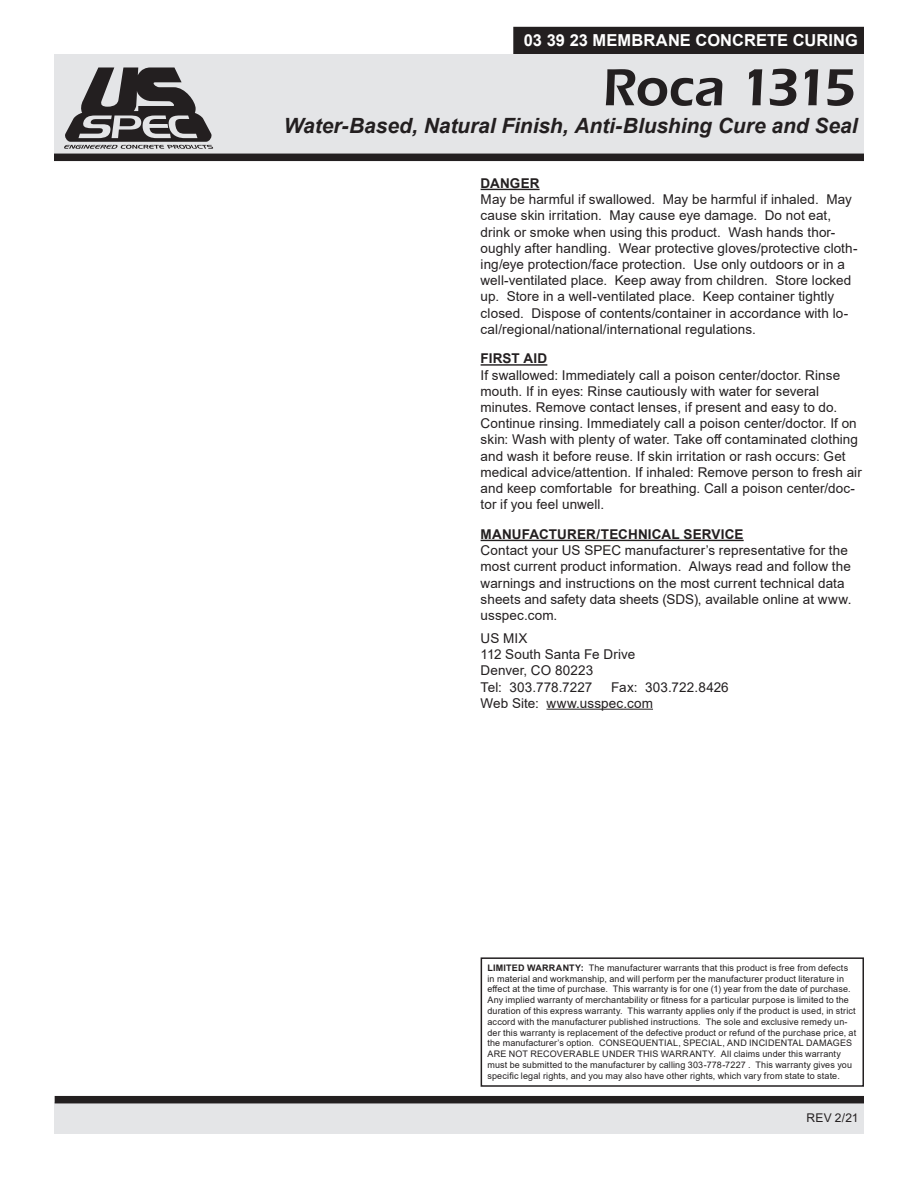
<style>
.page{position:relative;width:918px;height:1188px;background:#fff}
.page>*{position:absolute;margin:0;border:0;box-sizing:border-box;transform-origin:0 0}
.Product_Name{font:600 54px "Eras ITC";letter-spacing:-.05em;color:#231f20}
.Product_Descriptions{font:italic 700 21px "Arial";letter-spacing:-.005em;color:#231f20}
.categories{font:700 16.5px "Arial";letter-spacing:.005em;color:#fff}
.Body_Text{font:13.5px/16.2px "Arial";letter-spacing:.005em;color:#231f20}
.Body_Text-2{font:700 13.5px "Arial";letter-spacing:.015em;color:#231f20}
.Table_Text{font:12px "Arial";color:#231f20}
.Warranties{font:9px/10.8px "Arial";letter-spacing:.015em;color:#231f20}
.s1{font-weight:700}
</style>
<div class="page">
<div style="left:55px;top:1103px;width:809px;height:31px;background:#e4e5e7"></div>
<div style="left:55px;top:1096px;width:809px;height:7px;background:#231f20"></div>
<div style="left:54px;top:54px;width:810px;height:100px;background:#e4e5e7"></div>
<div style="left:54px;top:154px;width:810px;height:7px;background:#231f20"></div>
<hr style="left:481px;top:189px;width:59px;height:1px;background:#231f20">
<hr style="left:481px;top:364px;width:66px;height:2px;background:#231f20">
<hr style="left:481px;top:540px;width:263px;height:1px;background:#231f20">
<hr style="left:546px;top:709px;width:107px;height:1px;background:#231f20">
<div style="left:513px;top:27px;width:351px;height:27px;background:#231f20"></div>
<svg style="left:64px;top:68px;width:149px;height:81px"></svg>
<div style="left:481px;top:957px;width:383px;height:130px;border:2px solid #231f20"></div>
<p class="categories" style="left:524px;top:28px;width:336px">03 39 23 MEMBRANE CONCRETE CURING</p>
<p class="Product_Name" style="left:603px;top:57px;width:255px">Roca 1315</p>
<p class="Product_Descriptions" style="left:284px;top:111px;width:575px">Water-Based, Natural Finish, Anti-Blushing Cure and Seal</p>
<p class="Body_Text-2" style="left:481px;top:174px;width:60px">DANGER</p>
<p class="Body_Text" style="left:481px;top:191px;width:378px">May be harmful if swallowed. May be harmful if inhaled. May cause skin irritation. May cause eye damage. Do not eat, drink or smoke when using this product. Wash hands thor&shy;oughly after handling. Wear protective gloves/protective cloth&shy;ing/eye protection/face protection. Use only outdoors or in a well-ventilated place. Keep away from children. Store locked up. Store in a well-ventilated place. Keep container tightly closed. Dispose of contents/container in accordance with lo&shy;cal/regional/national/international regulations.</p>
<p class="Body_Text" style="left:481px;top:351px;width:383px"><span class="s1">FIRST AID<br></span>If swallowed: Immediately call a poison center/doctor. Rinse mouth. If in eyes: Rinse cautiously with water for several minutes. Remove contact lenses, if present and easy to do.<br>Continue rinsing. Immediately call a poison center/doctor. If on skin: Wash with plenty of water. Take off contaminated clothing and wash it before reuse. If skin irritation or rash occurs: Get medical advice/attention. If inhaled: Remove person to fresh air and keep comfortable for breathing. Call a poison center/doc&shy;tor if you feel unwell.</p>
<p class="Body_Text" style="left:481px;top:526px;width:372px"><span class="s1">MANUFACTURER/TECHNICAL SERVICE<br></span>Contact your US SPEC manufacturer’s representative for the most current product information. Always read and follow the warnings and instructions on the most current technical data sheets and safety data sheets (SDS), available online at www. usspec.com.</p>
<p class="Body_Text" style="left:481px;top:630px;width:48px">US MIX</p>
<p class="Body_Text" style="left:481px;top:646px;width:156px">112 South Santa Fe Drive</p>
<p class="Body_Text" style="left:481px;top:662px;width:114px">Denver, CO 80223</p>
<p class="Body_Text" style="left:481px;top:679px;width:113px">Tel: 303.778.7227</p>
<p class="Body_Text" style="left:611px;top:679px;width:119px">Fax: 303.722.8426</p>
<p class="Body_Text" style="left:481px;top:695px;width:174px">Web Site: www.usspec.com</p>
<p class="Warranties" style="left:488px;top:962px;width:370px"><span class="s1">LIMITED WARRANTY:</span> The manufacturer warrants that this product is free from defects in material and workmanship, and will perform per the manufacturer product literature in effect at the time of purchase. This warranty is for one (1) year from the date of purchase.<br>Any implied warranty of merchantability or fitness for a particular purpose is limited to the duration of this express warranty. This warranty applies only if the product is used, in strict accord with the manufacturer published instructions. The sole and exclusive remedy un&shy;der this warranty is replacement of the defective product or refund of the purchase price, at the manufacturer’s option. CONSEQUENTIAL, SPECIAL, AND INCIDENTAL DAMAGES ARE NOT RECOVERABLE UNDER THIS WARRANTY. All claims under this warranty must be submitted to the manufacturer by calling 303-778-7227 . This warranty gives you specific legal rights, and you may also have other rights, which vary from state to state.</p>
<p class="Table_Text" style="left:807px;top:1110px;width:53px">REV 2/21</p>
</div>
